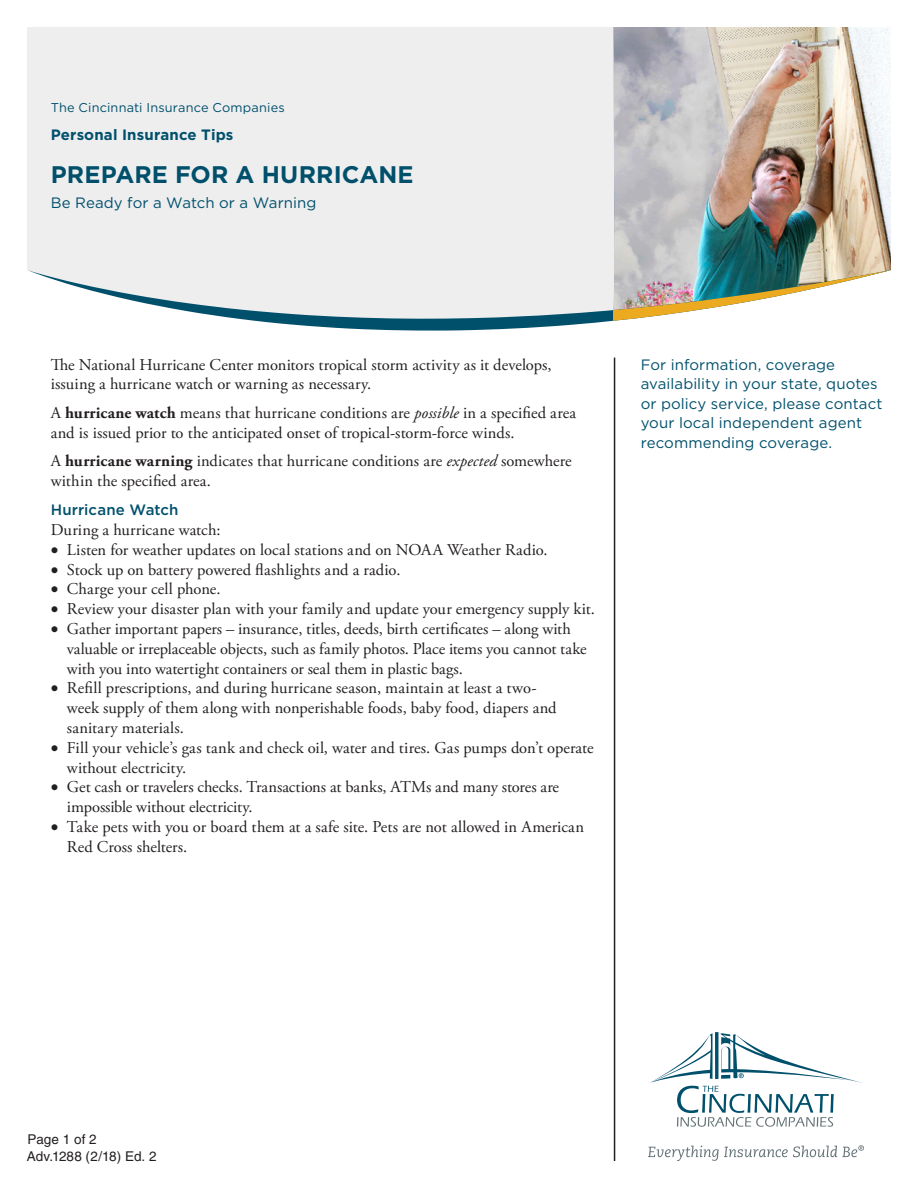
<style>
.page{position:relative;width:918px;height:1188px;background:#fff}
.page>*{position:absolute;margin:0;border:0;box-sizing:border-box;transform-origin:0 0}
.t1{font:700 24px "Gotham";letter-spacing:.005em;color:#00506c}
.t2{font:16.5px/19.8px "Adobe Garamond Pro";color:#231f20}
.t3{font:15px/19.5px "Gotham";letter-spacing:.005em;color:#00506c}
.t4{font:700 15px "Gotham";letter-spacing:.01em;color:#00506c}
.t5{font:500 15px "Gotham";letter-spacing:.005em;color:#00506c}
.t6{font:13.5px/17px "Helvetica";color:#231f20}
.t7{font:12.75px "Gotham";letter-spacing:.015em;color:#00506c}
.s1{font-weight:700}
.s2{font-style:italic}
</style>
<div class="page">
<div style="left:27px;top:27px;width:587px;height:243px;background:#eeeeef"></div>
<img style="left:614px;top:27px;width:277px;height:243px">
<svg style="left:27px;top:270px;width:587px;height:61px;fill:#eeeeef"></svg>
<img style="left:614px;top:270px;width:277px;height:51px">
<svg style="left:650px;top:1032px;width:213px;height:95px"></svg>
<svg style="left:648px;top:1145px;width:216px;height:16px"></svg>
<hr style="left:614px;top:358px;width:1px;height:803px;background:#231f20">
<p class="t7" style="left:51px;top:99px;width:236px">The Cincinnati Insurance Companies</p>
<p class="t4" style="left:51px;top:124px;width:184px">Personal Insurance Tips</p>
<h1 class="t1" style="left:51px;top:158px;width:364px">PREPARE FOR A HURRICANE</h1>
<p class="t3" style="left:51px;top:192px;width:267px">Be Ready for a Watch or a Warning</p>
<p class="t2" style="left:51px;top:355px;width:502px">The National Hurricane Center monitors tropical storm activity as it develops, issuing a hurricane watch or warning as necessary.</p>
<p class="t2" style="left:51px;top:403px;width:527px">A <span class="s1">hurricane watch</span> means that hurricane conditions are <span class="s2">possible</span> in a specified area and is issued prior to the anticipated onset of tropical-storm-force winds.</p>
<p class="t2" style="left:51px;top:451px;width:522px">A <span class="s1">hurricane warning</span> indicates that hurricane conditions are <span class="s2">expected</span> somewhere within the specified area.</p>
<p class="t5" style="left:51px;top:500px;width:129px">Hurricane Watch</p>
<p class="t2" style="left:51px;top:521px;width:171px">During a hurricane watch:</p>
<p class="t2" style="left:51px;top:540px;width:498px">• Listen for weather updates on local stations and on NOAA Weather Radio.</p>
<p class="t2" style="left:51px;top:560px;width:351px">• Stock up on battery powered flashlights and a radio.</p>
<p class="t2" style="left:51px;top:580px;width:171px">• Charge your cell phone.</p>
<p class="t2" style="left:51px;top:600px;width:546px">• Review your disaster plan with your family and update your emergency supply kit.</p>
<p class="t2" style="left:67px;top:620px;width:521px;text-indent:-16px">• Gather important papers – insurance, titles, deeds, birth certificates – along with valuable or irreplaceable objects, such as family photos. Place items you cannot take with you into watertight containers or seal them in plastic bags.</p>
<p class="t2" style="left:67px;top:679px;width:491px;text-indent:-16px">• Refill prescriptions, and during hurricane season, maintain at least a two&shy;week supply of them along with nonperishable foods, baby food, diapers and sanitary materials.</p>
<p class="t2" style="left:67px;top:738px;width:528px;text-indent:-16px">• Fill your vehicle’s gas tank and check oil, water and tires. Gas pumps don’t operate without electricity.</p>
<p class="t2" style="left:67px;top:778px;width:494px;text-indent:-16px">• Get cash or travelers checks. Transactions at banks, ATMs and many stores are impossible without electricity.</p>
<p class="t2" style="left:67px;top:818px;width:519px;text-indent:-16px">• Take pets with you or board them at a safe site. Pets are not allowed in American<br>Red Cross shelters.</p>
<p class="t3" style="left:641px;top:354px;width:243px">For information, coverage availability in your state, quotes or policy service, please contact your local independent agent recommending coverage.</p>
<p class="t6" style="left:27px;top:1131px;width:131px">Page 1 of 2<br>Adv.1288 (2/18) Ed. 2</p>
</div>
